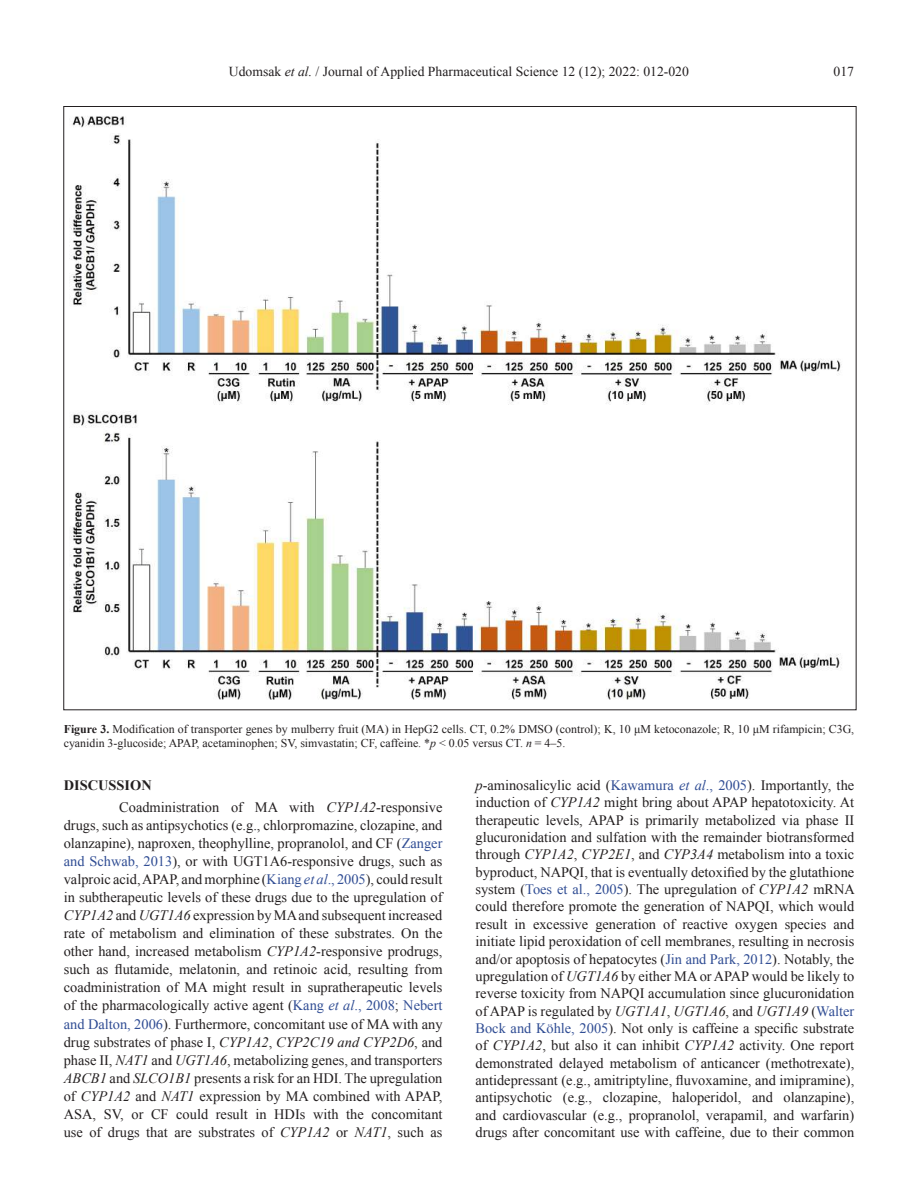
<style>
.page{position:relative;width:918px;height:1188px;background:#fff}
.page>*{position:absolute;margin:0;border:0;box-sizing:border-box;transform-origin:0 0}
.t1{font:14.4px/17.4px "Times New Roman";color:#231f20;text-align:justify}
.t2{font:13.65px "Times New Roman";color:#231f20}
.t3{font:11.85px/14.2px "Times New Roman";color:#231f20}
.s1{font-style:italic}
.s2{font-weight:700}
.s3{color:#304d94}
.s4{font-style:italic;color:#304d94}
</style>
<div class="page">
<img style="left:70px;top:116px;width:772px;height:584px">
<p class="t2" style="left:229px;top:63px;width:462px">Udomsak <span class="s1">et al.</span> / Journal of Applied Pharmaceutical Science 12 (12); 2022: 012-020</p>
<p class="t2" style="left:834px;top:63px;width:22px">017</p>
<p class="t3" style="left:64px;top:721px;width:792px"><span class="s2">Figure 3.</span> Modification of transporter genes by mulberry fruit (MA) in HepG2 cells. CT, 0.2% DMSO (control); K, 10 μM ketoconazole; R, 10 μM rifampicin; C3G, cyanidin 3-glucoside; APAP, acetaminophen; SV, simvastatin; CF, caffeine. *<span class="s1">p</span> &lt; 0.05 versus CT. <span class="s1">n</span> = 4–5.</p>
<p class="t1" style="left:119px;top:774px;width:325px;line-height:21.9px;text-indent:-56px"><span class="s2">DISCUSSION<br></span>Coadministration of MA with <span class="s1">CYP1A2</span>-responsive</p>
<p class="t1" style="left:64px;top:816px;width:380px;line-height:18.1px">drugs, such as antipsychotics (e.g., chlorpromazine, clozapine, and olanzapine), naproxen, theophylline, propranolol, and CF (<span class="s3">Zanger and Schwab, 2013</span>), or with UGT1A6-responsive drugs, such as valproic acid, APAP, and morphine (<span class="s3">Kiang</span> <span class="s4">et al</span><span class="s3">., 2005</span>), could result in subtherapeutic levels of these drugs due to the upregulation of <span class="s1">CYP1A2</span> and <span class="s1">UGT1A6</span> expression by MA and subsequent increased rate of metabolism and elimination of these substrates. On the other hand, increased metabolism <span class="s1">CYP1A2</span>-responsive prodrugs, such as flutamide, melatonin, and retinoic acid, resulting from coadministration of MA might result in supratherapeutic levels of the pharmacologically active agent (<span class="s3">Kang</span> <span class="s4">et al</span><span class="s3">., 2008</span>; <span class="s3">Nebert and Dalton, 2006</span>). Furthermore, concomitant use of MA with any drug substrates of phase I, <span class="s1">CYP1A2</span>, <span class="s1">CYP2C19 and CYP2D6</span>, and phase II, <span class="s1">NAT1</span> and <span class="s1">UGT1A6</span>, metabolizing genes, and transporters <span class="s1">ABCB1</span> and <span class="s1">SLCO1B1</span> presents a risk for an HDI. The upregulation of <span class="s1">CYP1A2</span> and <span class="s1">NAT1</span> expression by MA combined with APAP, ASA, SV, or CF could result in HDIs with the concomitant use of drugs that are substrates of <span class="s1">CYP1A2</span> or <span class="s1">NAT1</span>, such as</p>
<p class="t1" style="left:476px;top:776px;width:381px"><span class="s1">p</span>-aminosalicylic acid (<span class="s3">Kawamura</span> <span class="s4">et al</span><span class="s3">., 2005</span>). Importantly, the induction of <span class="s1">CYP1A2</span> might bring about APAP hepatotoxicity. At therapeutic levels, APAP is primarily metabolized via phase II glucuronidation and sulfation with the remainder biotransformed through <span class="s1">CYP1A2</span>, <span class="s1">CYP2E1</span>, and <span class="s1">CYP3A4</span> metabolism into a toxic byproduct, NAPQI, that is eventually detoxified by the glutathione system (<span class="s3">Toes et al., 2005</span>). The upregulation of <span class="s1">CYP1A2</span> mRNA could therefore promote the generation of NAPQI, which would result in excessive generation of reactive oxygen species and initiate lipid peroxidation of cell membranes, resulting in necrosis and/or apoptosis of hepatocytes (<span class="s3">Jin and Park, 2012</span>). Notably, the upregulation of <span class="s1">UGT1A6</span> by either MA or APAP would be likely to reverse toxicity from NAPQI accumulation since glucuronidation of APAP is regulated by <span class="s1">UGT1A1</span>, <span class="s1">UGT1A6</span>, and <span class="s1">UGT1A9</span> (<span class="s3">Walter Bock and Köhle, 2005</span>). Not only is caffeine a specific substrate of <span class="s1">CYP1A2</span>, but also it can inhibit <span class="s1">CYP1A2</span> activity. One report demonstrated delayed metabolism of anticancer (methotrexate), antidepressant (e.g., amitriptyline, fluvoxamine, and imipramine), antipsychotic (e.g., clozapine, haloperidol, and olanzapine), and cardiovascular (e.g., propranolol, verapamil, and warfarin) drugs after concomitant use with caffeine, due to their common</p>
</div>
